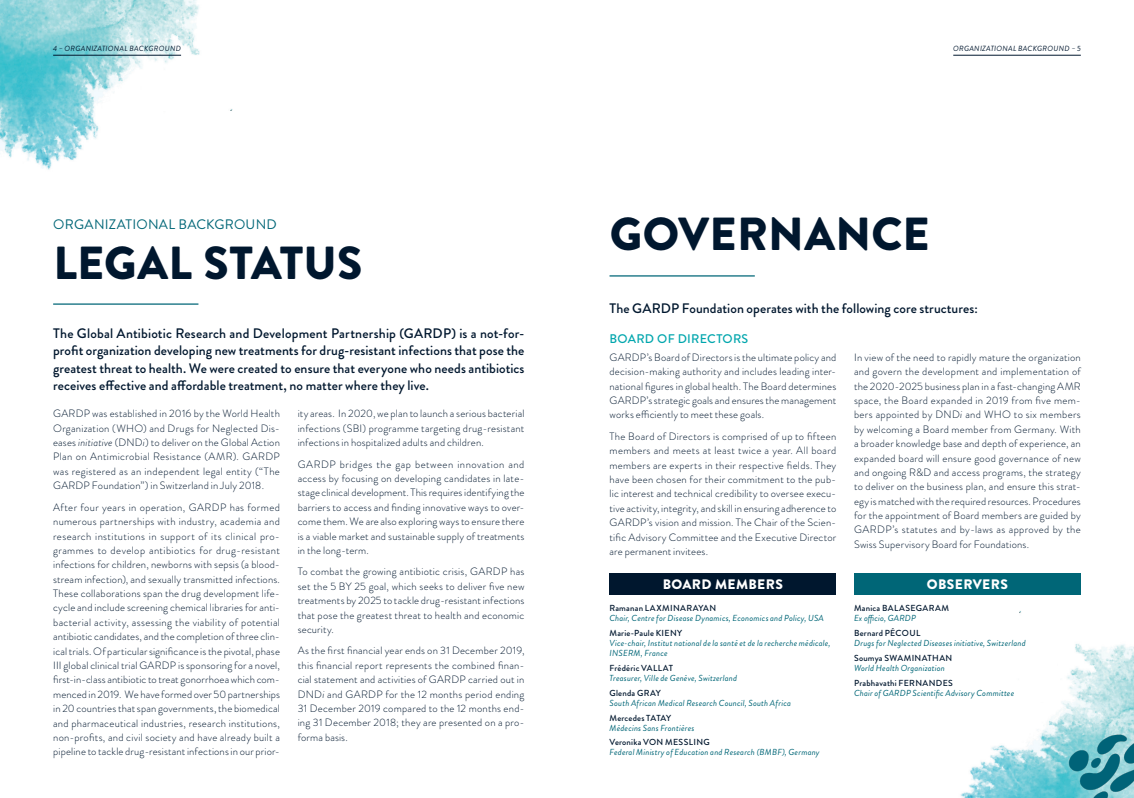
<style>
.page{position:relative;width:1134px;height:798px;background:#fff}
.page>*{position:absolute;margin:0;border:0;box-sizing:border-box;transform-origin:0 0}
.Titre{font:900 46.25px "Brandon Grotesque";letter-spacing:.005em;color:#00172e}
.Chapeau{font:500 13.75px/17.5px "Brandon Grotesque";letter-spacing:.005em;color:#00172e;text-align:justify}
.Sur-titre{font:13.75px "Brandon Grotesque";letter-spacing:.02em;color:#067}
.titre_timeline_2019{font:900 13.75px "Brandon Grotesque";letter-spacing:.03em;color:#fff}
.Small_titre{font:500 12.5px "Brandon Grotesque";letter-spacing:.02em;color:#00a6ad}
.Texte{font:300 10.62px/14.4px "Brandon Grotesque";letter-spacing:.015em;color:#00172e;text-align:justify}
.fonction_board{font:italic 8.75px/10px "Brandon Grotesque";letter-spacing:.02em;color:#067}
.name_board{font:500 8.75px "Brandon Grotesque";letter-spacing:.025em;color:#00172e}
.Page_n__left{font:italic 7.5px "Brandon Grotesque";letter-spacing:.035em;color:#00172e}
.Page_n__right{font:italic 7.5px "Brandon Grotesque";letter-spacing:.035em;color:#00172e}
.s1{font-style:italic}
</style>
<div class="page">
<img style="left:0;top:0;width:233px;height:170px">
<img style="left:815px;top:594px;width:319px;height:203px">
<hr style="left:953px;top:55px;width:128px;height:1px;background:#00172e">
<hr style="left:53px;top:55px;width:128px;height:1px;background:#00172e">
<hr style="left:53px;top:303px;width:145px;height:1px;background:#067">
<hr style="left:609px;top:275px;width:146px;height:1px;background:#067">
<div style="left:609px;top:573px;width:227px;height:21px;background:#00172e"></div>
<div style="left:854px;top:573px;width:227px;height:21px;background:#067"></div>
<img style="left:1065px;top:727px;width:69px;height:70px">
<p class="Page_n__left" style="left:53px;top:44px;width:129px">4 – ORGANIZATIONAL BACKGROUND</p>
<p class="Page_n__right" style="left:953px;top:44px;width:129px">ORGANIZATIONAL BACKGROUND – 5</p>
<p class="Sur-titre" style="left:53px;top:214px;width:225px">ORGANIZATIONAL BACKGROUND</p>
<p class="Titre" style="left:53px;top:230px;width:310px">LEGAL STATUS</p>
<p class="Chapeau" style="left:53px;top:324px;width:473px">The Global Antibiotic Research and Development Partnership (GARDP) is a not-for&shy;profit organization developing new treatments for drug-resistant infections that pose the greatest threat to health. We were created to ensure that everyone who needs antibiotics receives effective and affordable treatment, no matter where they live.</p>
<p class="Texte" style="left:53px;top:406px;width:228px">GARDP was established in 2016 by the World Health Organization (WHO) and Drugs for Neglected Dis&shy;eases <span class="s1">initiative</span> (DND<span class="s1">i</span>) to deliver on the Global Action Plan on Antimicrobial Resistance (AMR). GARDP was registered as an independent legal entity (“The GARDP Foundation”) in Switzerland in July 2018.</p>
<p class="Texte" style="left:53px;top:499px;width:228px">After four years in operation, GARDP has formed numerous partnerships with industry, academia and research institutions in support of its clinical pro&shy;grammes to develop antibiotics for drug-resistant infections for children, newborns with sepsis (a blood&shy;stream infection), and sexually transmitted infections.<br>These collaborations span the drug development life&shy;cycle and include screening chemical libraries for anti&shy;bacterial activity, assessing the viability of potential antibiotic candidates, and the completion of three clin&shy;ical trials. Of particular significance is the pivotal, phase III global clinical trial GARDP is sponsoring for a novel, first-in-class antibiotic to treat gonorrhoea which com&shy;menced in 2019. We have formed over 50 partnerships in 20 countries that span governments, the biomedical and pharmaceutical industries, research institutions, non-profits, and civil society and have already built a pipeline to tackle drug-resistant infections in our prior-</p>
<p class="Texte" style="left:298px;top:406px;width:228px">ity areas. In 2020, we plan to launch a serious bacterial infections (SBI) programme targeting drug-resistant infections in hospitalized adults and children.</p>
<p class="Texte" style="left:298px;top:456px;width:228px">GARDP bridges the gap between innovation and access by focusing on developing candidates in late&shy;stage clinical development. This requires identifying the barriers to access and finding innovative ways to over&shy;come them. We are also exploring ways to ensure there is a viable market and sustainable supply of treatments in the long-term.</p>
<p class="Texte" style="left:298px;top:564px;width:228px">To combat the growing antibiotic crisis, GARDP has set the 5 BY 25 goal, which seeks to deliver five new treatments by 2025 to tackle drug-resistant infections that pose the greatest threat to health and economic security.</p>
<p class="Texte" style="left:298px;top:643px;width:228px">As the first financial year ends on 31 December 2019, this financial report represents the combined finan&shy;cial statement and activities of GARDP carried out in DND<span class="s1">i</span> and GARDP for the 12 months period ending 31 December 2019 compared to the 12 months end&shy;ing 31 December 2018; they are presented on a pro&shy;forma basis.</p>
<p class="Titre" style="left:610px;top:202px;width:321px">GOVERNANCE</p>
<p class="Chapeau" style="left:609px;top:300px;width:370px">The GARDP Foundation operates with the following core structures:</p>
<p class="Small_titre" style="left:610px;top:330px;width:140px">BOARD OF DIRECTORS</p>
<p class="Texte" style="left:609px;top:350px;width:228px">GARDP’s Board of Directors is the ultimate policy and decision-making authority and includes leading inter&shy;national figures in global health. The Board determines GARDP’s strategic goals and ensures the management works efficiently to meet these goals.</p>
<p class="Texte" style="left:609px;top:429px;width:228px">The Board of Directors is comprised of up to fifteen members and meets at least twice a year. All board members are experts in their respective fields. They have been chosen for their commitment to the pub&shy;lic interest and technical credibility to oversee execu&shy;tive activity, integrity, and skill in ensuring adherence to GARDP’s vision and mission. The Chair of the Scien&shy;tific Advisory Committee and the Executive Director are permanent invitees.</p>
<p class="titre_timeline_2019" style="left:663px;top:574px;width:122px">BOARD MEMBERS</p>
<p class="name_board" style="left:609px;top:602px;width:108px">Ramanan LAXMINARAYAN</p>
<p class="fonction_board" style="left:609px;top:613px;width:216px">Chair, Centre for Disease Dynamics, Economics and Policy, USA</p>
<p class="name_board" style="left:609px;top:626px;width:74px">Marie-Paule KIENY</p>
<p class="fonction_board" style="left:609px;top:638px;width:222px">Vice-chair, Institut national de la santé et de la recherche médicale,<br>INSERM, France</p>
<p class="name_board" style="left:609px;top:661px;width:65px">Frédéric VALLAT</p>
<p class="fonction_board" style="left:609px;top:672px;width:129px">Treasurer, Ville de Genève, Switzerland</p>
<p class="name_board" style="left:609px;top:686px;width:53px">Glenda GRAY</p>
<p class="fonction_board" style="left:609px;top:697px;width:183px">South African Medical Research Council, South Africa</p>
<p class="name_board" style="left:609px;top:711px;width:63px">Mercedes TATAY</p>
<p class="fonction_board" style="left:609px;top:722px;width:86px">Médecins Sans Frontières</p>
<p class="name_board" style="left:609px;top:736px;width:102px">Veronika VON MESSLING</p>
<p class="fonction_board" style="left:609px;top:747px;width:212px">Federal Ministry of Education and Research (BMBF), Germany</p>
<p class="Texte" style="left:854px;top:350px;width:228px">In view of the need to rapidly mature the organization and govern the development and implementation of the 2020-2025 business plan in a fast-changing AMR space, the Board expanded in 2019 from five mem&shy;bers appointed by DND<span class="s1">i</span> and WHO to six members by welcoming a Board member from Germany. With a broader knowledge base and depth of experience, an expanded board will ensure good governance of new and ongoing R&amp;D and access programs, the strategy to deliver on the business plan, and ensure this strat&shy;egy is matched with the required resources. Procedures for the appointment of Board members are guided by GARDP’s statutes and by-laws as approved by the Swiss Supervisory Board for Foundations.</p>
<p class="titre_timeline_2019" style="left:927px;top:574px;width:83px">OBSERVERS</p>
<p class="name_board" style="left:854px;top:602px;width:97px">Manica BALASEGARAM</p>
<p class="fonction_board" style="left:854px;top:613px;width:64px">Ex officio, GARDP</p>
<p class="name_board" style="left:854px;top:626px;width:68px">Bernard PÉCOUL</p>
<p class="fonction_board" style="left:854px;top:638px;width:173px">Drugs for Neglected Diseases initiative, Switzerland</p>
<p class="name_board" style="left:854px;top:651px;width:100px">Soumya SWAMINATHAN</p>
<p class="fonction_board" style="left:854px;top:662px;width:92px">World Health Organization</p>
<p class="name_board" style="left:854px;top:676px;width:100px">Prabhavathi FERNANDES</p>
<p class="fonction_board" style="left:854px;top:687px;width:162px">Chair of GARDP Scientific Advisory Committee</p>
</div>
